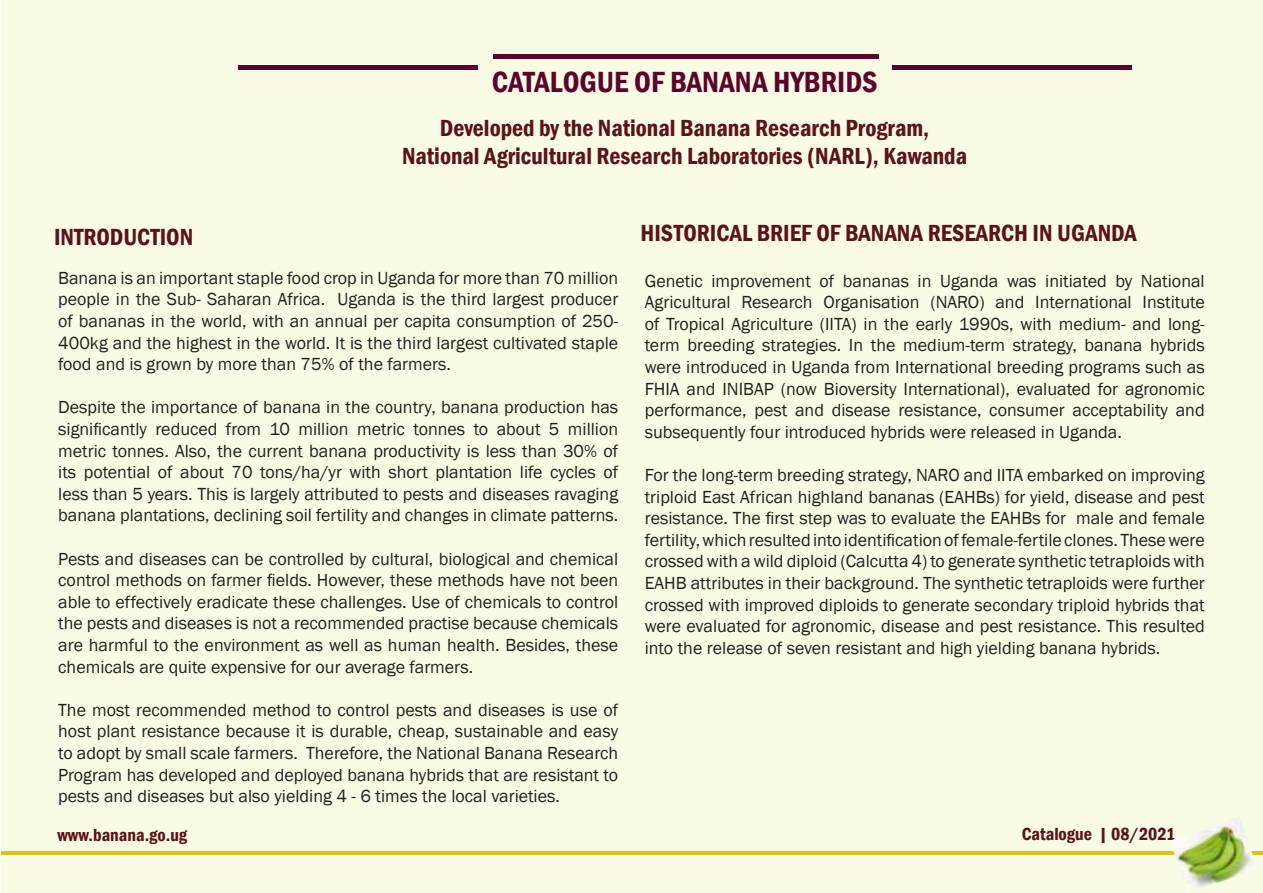
<style>
.page{position:relative;width:1263px;height:893px;background:#fff}
.page>*{position:absolute;margin:0;border:0;box-sizing:border-box;transform-origin:0 0}
.t1{font:600 condensed 30px "Franklin Gothic";color:#5c032c}
.t2{font:600 condensed 24px/28.8px "Franklin Gothic";color:#5b121a;text-align:center}
.t3{font:18px/21.6px "Franklin Gothic";color:#241f1f;text-align:justify}
.t4{font:600 condensed 18px "Franklin Gothic";color:#5b121a}
</style>
<div class="page">
<div style="left:1px;top:0;width:1261px;height:893px;background:#fafbe5"></div>
<hr style="left:238px;top:66px;width:240px;height:4px;background:#5c032c">
<hr style="left:892px;top:66px;width:239px;height:4px;background:#5c032c">
<hr style="left:493px;top:54px;width:385px;height:4px;background:#5c032c">
<hr style="left:1262px;top:0;width:1px;height:893px;background:#fafbe5">
<hr style="left:1px;top:851px;width:1262px;height:4px;background:#ddc02d">
<img style="left:1170px;top:818px;width:87px;height:70px">
<h1 class="t1" style="left:492px;top:62px;width:387px">CATALOGUE OF BANANA HYBRIDS</h1>
<h2 class="t2" style="left:402px;top:113px;width:567px">Developed by the National Banana Research Program,<br>National Agricultural Research Laboratories (NARL), Kawanda</h2>
<h2 class="t2" style="left:54px;top:223px;width:141px">INTRODUCTION</h2>
<p class="t3" style="left:58px;top:267px;width:561px">Banana is an important staple food crop in Uganda for more than 70 million people in the Sub- Saharan Africa. Uganda is the third largest producer of bananas in the world, with an annual per capita consumption of 250- 400kg and the highest in the world. It is the third largest cultivated staple food and is grown by more than 75% of the farmers.</p>
<p class="t3" style="left:58px;top:397px;width:561px">Despite the importance of banana in the country, banana production has significantly reduced from 10 million metric tonnes to about 5 million metric tonnes. Also, the current banana productivity is less than 30% of its potential of about 70 tons/ha/yr with short plantation life cycles of less than 5 years. This is largely attributed to pests and diseases ravaging banana plantations, declining soil fertility and changes in climate patterns.</p>
<p class="t3" style="left:58px;top:548px;width:561px">Pests and diseases can be controlled by cultural, biological and chemical control methods on farmer fields. However, these methods have not been able to effectively eradicate these challenges. Use of chemicals to control the pests and diseases is not a recommended practise because chemicals are harmful to the environment as well as human health. Besides, these chemicals are quite expensive for our average farmers.</p>
<p class="t3" style="left:58px;top:699px;width:561px">The most recommended method to control pests and diseases is use of host plant resistance because it is durable, cheap, sustainable and easy to adopt by small scale farmers. Therefore, the National Banana Research Program has developed and deployed banana hybrids that are resistant to pests and diseases but also yielding 4 - 6 times the local varieties.</p>
<h2 class="t2" style="left:640px;top:218px;width:498px">HISTORICAL BRIEF OF BANANA RESEARCH IN UGANDA</h2>
<p class="t3" style="left:645px;top:270px;width:561px">Genetic improvement of bananas in Uganda was initiated by National Agricultural Research Organisation (NARO) and International Institute of Tropical Agriculture (IITA) in the early 1990s, with medium- and long&shy;term breeding strategies. In the medium-term strategy, banana hybrids were introduced in Uganda from International breeding programs such as FHIA and INIBAP (now Bioversity International), evaluated for agronomic performance, pest and disease resistance, consumer acceptability and subsequently four introduced hybrids were released in Uganda.</p>
<p class="t3" style="left:645px;top:465px;width:561px">For the long-term breeding strategy, NARO and IITA embarked on improving triploid East African highland bananas (EAHBs) for yield, disease and pest resistance. The first step was to evaluate the EAHBs for male and female fertility, which resulted into identification of female-fertile clones. These were crossed with a wild diploid (Calcutta 4) to generate synthetic tetraploids with EAHB attributes in their background. The synthetic tetraploids were further crossed with improved diploids to generate secondary triploid hybrids that were evaluated for agronomic, disease and pest resistance. This resulted into the release of seven resistant and high yielding banana hybrids.</p>
<p class="t4" style="left:58px;top:823px;width:131px">www.banana.go.ug</p>
<p class="t4" style="left:1022px;top:822px;width:155px">Catalogue | 08/2021</p>
</div>
